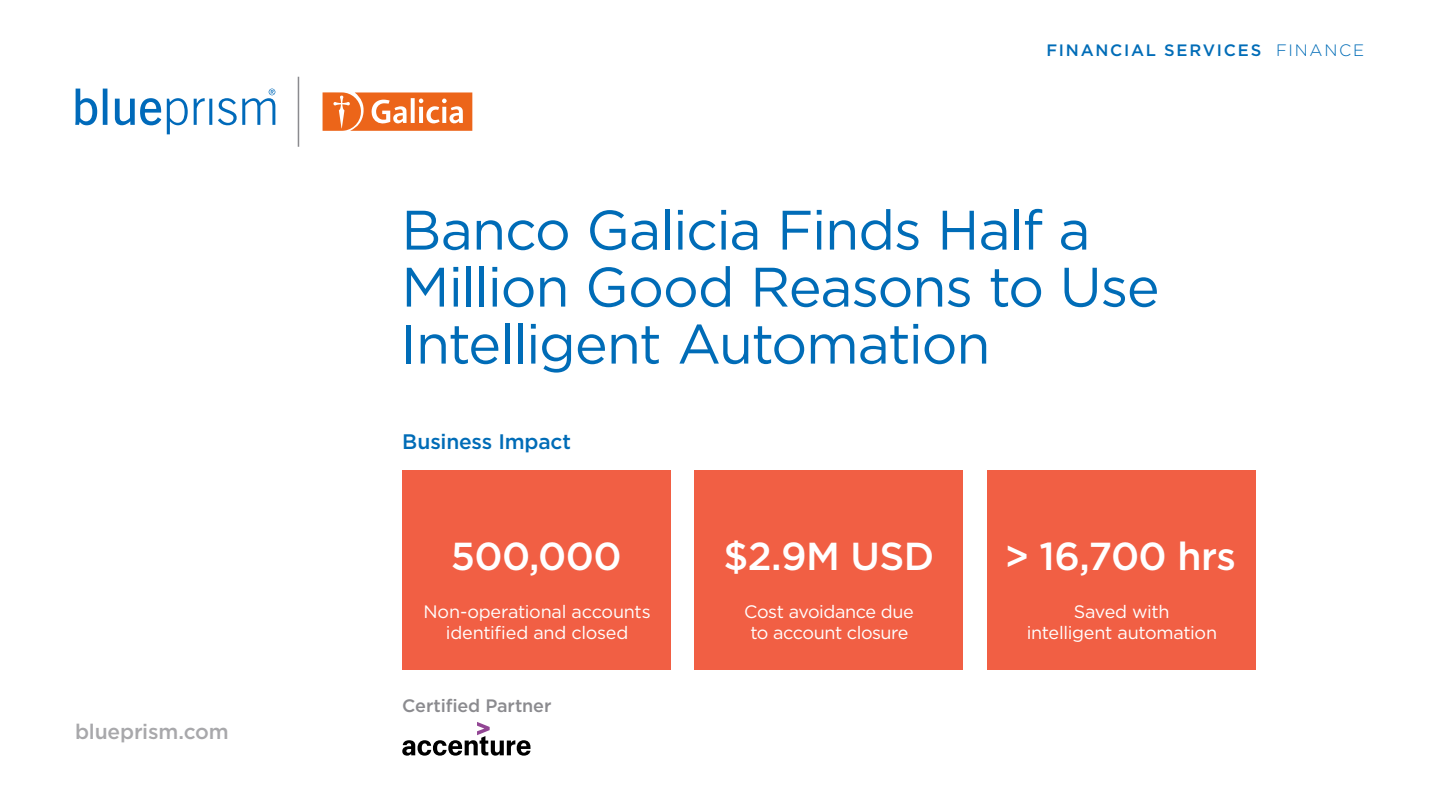
<style>
.page{position:relative;width:1440px;height:810px;background:#fff}
.page>*{position:absolute;margin:0;border:0;box-sizing:border-box;transform-origin:0 0}
.t1{font:55.5px/57px "Gotham";letter-spacing:-.025em;color:#006cb7}
.t2{font:500 39px "Gotham";letter-spacing:-.015em;color:#fff}
.t3{font:500 21px "Gotham";letter-spacing:-.01em;color:#006cb7}
.t4{font:500 21px "Gotham";letter-spacing:-.01em;color:#a8a8ab}
.t5{font:18px/21px "Gotham";letter-spacing:-.02em;color:#fff;text-align:center}
.t6{font:500 18px "Gotham";letter-spacing:-.005em;color:#8b8b8f}
.t7{font:500 16.5px "Gotham";letter-spacing:.105em;color:#006cb7}
.s1{font-weight:300}
</style>
<div class="page">
<div style="left:987px;top:470px;width:268px;height:200px;background:#f15f44"></div>
<div style="left:695px;top:470px;width:268px;height:200px;background:#f15f44"></div>
<div style="left:402px;top:470px;width:268px;height:200px;background:#f15f44"></div>
<svg style="left:298px;top:77px;width:1px;height:70px"></svg>
<svg style="left:167px;top:98px;width:21px;height:36px"></svg>
<svg style="left:194px;top:98px;width:18px;height:27px"></svg>
<svg style="left:76px;top:89px;width:21px;height:36px"></svg>
<svg style="left:103px;top:89px;width:4px;height:36px"></svg>
<svg style="left:115px;top:98px;width:46px;height:27px"></svg>
<svg style="left:218px;top:89px;width:57px;height:36px"></svg>
<svg style="left:322px;top:92px;width:150px;height:39px"></svg>
<svg style="left:402px;top:722px;width:128px;height:34px"></svg>
<p class="t4" style="left:75px;top:718px;width:155px">blueprism.com</p>
<p class="t7" style="left:1046px;top:40px;width:319px">FINANCIAL SERVICES <span class="s1">FINANCE</span></p>
<h1 class="t1" style="left:401px;top:200px;width:760px">Banco Galicia Finds Half a<br>Million Good Reasons to Use<br>Intelligent Automation</h1>
<p class="t3" style="left:402px;top:428px;width:170px">Business Impact</p>
<h2 class="t2" style="left:451px;top:531px;width:172px">500,000</h2>
<p class="t5" style="left:423px;top:601px;width:229px">Non-operational accounts identified and closed</p>
<p class="t6" style="left:402px;top:694px;width:151px">Certified Partner</p>
<h2 class="t2" style="left:723px;top:531px;width:212px">$2.9M USD</h2>
<p class="t5" style="left:744px;top:601px;width:171px">Cost avoidance due to account closure</p>
<h2 class="t2" style="left:1004px;top:531px;width:233px">&gt; 16,700 hrs</h2>
<p class="t5" style="left:1027px;top:601px;width:192px">Saved with<br>intelligent automation</p>
</div>
